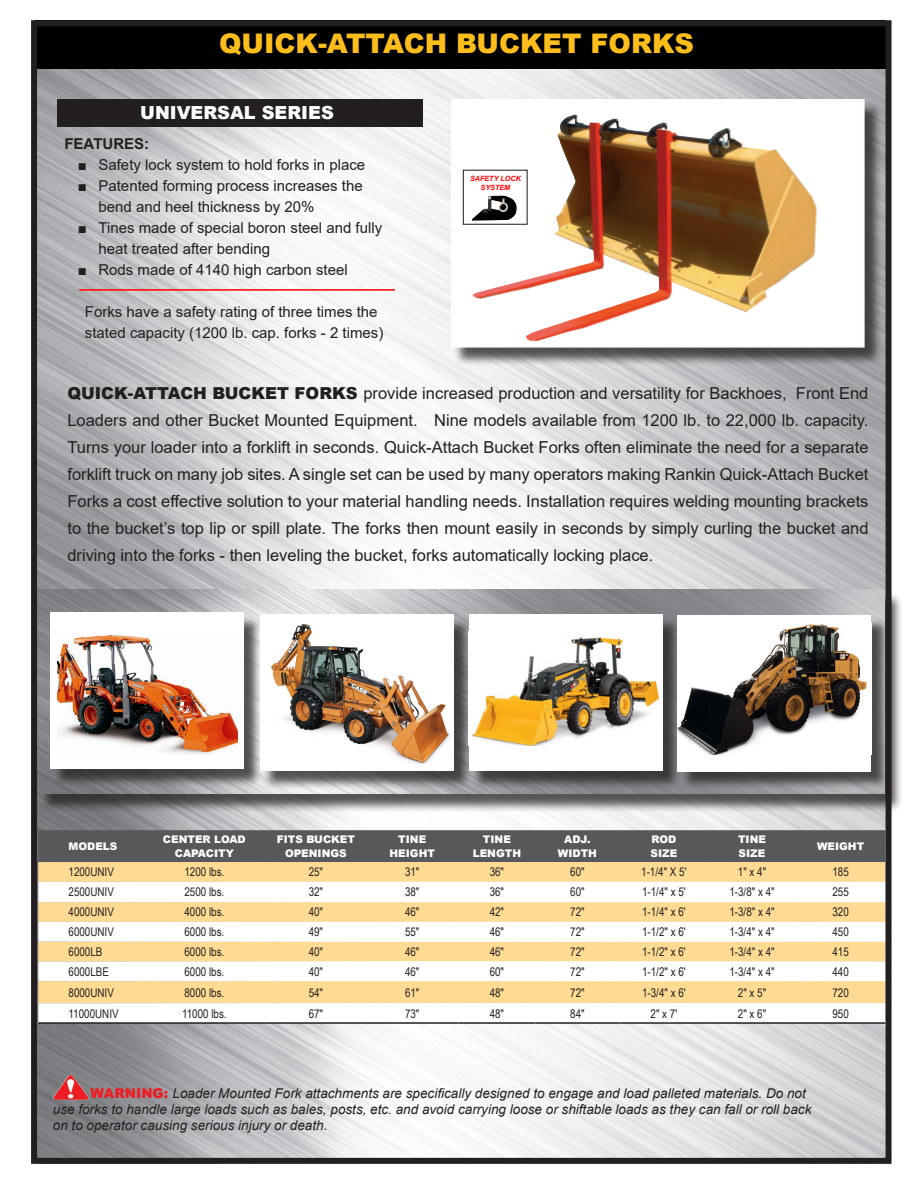
<style>
.page{position:relative;width:918px;height:1188px;background:#fff}
.page>*{position:absolute;margin:0;border:0;box-sizing:border-box;transform-origin:0 0}
.t1{font:900 27px "Arial";color:#fdbe1c}
.t2{font:900 18px "Arial";color:#fff}
.t3{font:16.5px/27px "Arial";color:#231f20;text-align:justify}
.t4{font:15px/21px "Arial";color:#231f20}
.t5{font:700 15px "Arial";color:#231f20}
.t6{font:italic 13.5px/16.2px "Arial";color:#231f20}
.t7{font:12px "Arial Narrow";color:#231f20}
.t8{font:900 10.5px "Arial";color:#fff}
.t9{font:italic 700 7.2px "Arial";color:#f00}
.s1{font-family:"Times New Roman"}
.s2{font-weight:900}
.s3{font-weight:900;font-style:normal;color:#ee1d23}
</style>
<div class="page">
<img style="left:38px;top:69px;width:847px;height:1088px">
<div style="left:39px;top:592px;width:864px;height:221px;background:#231f20;opacity:.75"></div>
<img style="left:38px;top:590px;width:846px;height:204px">
<div style="left:38px;top:830px;width:847px;height:32px;background:#57585a"></div>
<svg style="left:38px;top:862px;width:847px;height:60px;background:#fddb94"></svg>
<svg style="left:38px;top:882px;width:847px;height:20px"></svg>
<svg style="left:38px;top:922px;width:847px;height:100px"></svg>
<hr style="left:38px;top:1022px;width:23px;height:2px;background:#231f20">
<hr style="left:143px;top:1022px;width:123px;height:2px;background:#231f20">
<hr style="left:266px;top:1022px;width:100px;height:2px;background:#231f20">
<hr style="left:366px;top:1022px;width:92px;height:2px;background:#231f20">
<hr style="left:458px;top:1022px;width:77px;height:2px;background:#231f20">
<hr style="left:535px;top:1022px;width:85px;height:2px;background:#231f20">
<hr style="left:620px;top:1022px;width:88px;height:2px;background:#231f20">
<hr style="left:708px;top:1022px;width:88px;height:2px;background:#231f20">
<hr style="left:796px;top:1022px;width:89px;height:2px;background:#231f20">
<hr style="left:61px;top:1022px;width:82px;height:2px;background:#231f20">
<div style="left:34px;top:20px;width:852px;height:49px;background:#000002"></div>
<div style="left:31px;top:20px;width:861px;height:1144px;border:6px solid #231f20"></div>
<hr style="left:79px;top:289px;width:316px;height:2px;background:#f00">
<div style="left:58px;top:99px;width:365px;height:27px;background:#231f20"></div>
<div style="left:453px;top:101px;width:430px;height:265px;background:#231f20;opacity:.75"></div>
<svg style="left:451px;top:99px;width:414px;height:249px"></svg>
<img style="left:558px;top:115px;width:17px;height:96px">
<div style="left:53px;top:615px;width:210px;height:173px;background:#231f20;opacity:.75"></div>
<div style="left:50px;top:613px;width:194px;height:156px;background:#fff"></div>
<img style="left:58px;top:636px;width:179px;height:118px">
<div style="left:262px;top:617px;width:210px;height:173px;background:#231f20;opacity:.75"></div>
<div style="left:260px;top:615px;width:194px;height:156px;background:#fff"></div>
<div style="left:471px;top:617px;width:210px;height:173px;background:#231f20;opacity:.75"></div>
<div style="left:469px;top:615px;width:193px;height:156px;background:#fff"></div>
<div style="left:680px;top:617px;width:210px;height:173px;background:#231f20;opacity:.75"></div>
<div style="left:677px;top:615px;width:194px;height:156px;background:#fff"></div>
<img style="left:271px;top:624px;width:178px;height:140px">
<img style="left:471px;top:636px;width:187px;height:110px">
<img style="left:677px;top:624px;width:190px;height:131px">
<img style="left:472px;top:195px;width:45px;height:26px">
<div style="left:463px;top:170px;width:65px;height:55px;border:1px solid #231f20"></div>
<img style="left:53px;top:1075px;width:35px;height:25px">
<p class="t1" style="left:219px;top:24px;width:477px">QUICK-ATTACH BUCKET FORKS</p>
<p class="t2" style="left:140px;top:99px;width:195px">UNIVERSAL SERIES</p>
<p class="t5" style="left:64px;top:133px;width:86px">FEATURES:</p>
<p class="t4" style="left:78px;top:154px;width:289px"><span class="s1">■</span> Safety lock system to hold forks in place</p>
<p class="t4" style="left:98px;top:175px;width:266px;text-indent:-20px"><span class="s1">■</span> Patented forming process increases the bend and heel thickness by 20%</p>
<p class="t4" style="left:98px;top:217px;width:285px;text-indent:-20px"><span class="s1">■</span> Tines made of special boron steel and fully heat treated after bending</p>
<p class="t4" style="left:78px;top:259px;width:271px"><span class="s1">■</span> Rods made of 4140 high carbon steel</p>
<p class="t4" style="left:85px;top:301px;width:294px">Forks have a safety rating of three times the</p>
<p class="t4" style="left:85px;top:322px;width:300px">stated capacity (1200 lb. cap. forks - 2 times)</p>
<p class="t9" style="left:470px;top:174px;width:52px">SAFETY LOCK</p>
<p class="t9" style="left:481px;top:182px;width:31px">SYSTEM</p>
<p class="t3" style="left:67px;top:379px;width:803px"><span class="s2">QUICK-ATTACH BUCKET FORKS</span> provide increased production and versatility for Backhoes, Front End Loaders and other Bucket Mounted Equipment. Nine models available from 1200 lb. to 22,000 lb. capacity.<br>Turns your loader into a forklift in seconds. Quick-Attach Bucket Forks often eliminate the need for a separate forklift truck on many job sites. A single set can be used by many operators making Rankin Quick-Attach Bucket Forks a cost effective solution to your material handling needs. Installation requires welding mounting brackets to the bucket’s top lip or spill plate. The forks then mount easily in seconds by simply curling the bucket and driving into the forks - then leveling the bucket, forks automatically locking place.</p>
<p class="t8" style="left:69px;top:839px;width:50px">MODELS</p>
<p class="t8" style="left:163px;top:832px;width:84px">CENTER LOAD</p>
<p class="t8" style="left:175px;top:845px;width:61px">CAPACITY</p>
<p class="t8" style="left:277px;top:832px;width:80px">FITS BUCKET</p>
<p class="t8" style="left:285px;top:845px;width:63px">OPENINGS</p>
<p class="t8" style="left:398px;top:832px;width:29px">TINE</p>
<p class="t8" style="left:390px;top:845px;width:47px">HEIGHT</p>
<p class="t8" style="left:483px;top:832px;width:29px">TINE</p>
<p class="t8" style="left:473px;top:845px;width:50px">LENGTH</p>
<p class="t8" style="left:564px;top:832px;width:28px">ADJ.</p>
<p class="t8" style="left:558px;top:845px;width:41px">WIDTH</p>
<p class="t8" style="left:651px;top:832px;width:26px">ROD</p>
<p class="t8" style="left:650px;top:845px;width:28px">SIZE</p>
<p class="t8" style="left:738px;top:832px;width:29px">TINE</p>
<p class="t8" style="left:739px;top:845px;width:28px">SIZE</p>
<p class="t8" style="left:817px;top:839px;width:49px">WEIGHT</p>
<p class="t7" style="left:69px;top:863px;width:47px">1200UNIV</p>
<p class="t7" style="left:184px;top:863px;width:41px">1200 lbs.</p>
<p class="t7" style="left:309px;top:863px;width:16px">25"</p>
<p class="t7" style="left:405px;top:863px;width:16px">31"</p>
<p class="t7" style="left:490px;top:863px;width:16px">36"</p>
<p class="t7" style="left:570px;top:863px;width:16px">60"</p>
<p class="t7" style="left:641px;top:863px;width:47px">1-1/4" X 5'</p>
<p class="t7" style="left:738px;top:863px;width:30px">1" x 4"</p>
<p class="t7" style="left:832px;top:863px;width:18px">185</p>
<p class="t7" style="left:69px;top:883px;width:47px">2500UNIV</p>
<p class="t7" style="left:184px;top:883px;width:41px">2500 lbs.</p>
<p class="t7" style="left:309px;top:883px;width:16px">32"</p>
<p class="t7" style="left:405px;top:883px;width:16px">38"</p>
<p class="t7" style="left:490px;top:883px;width:16px">36"</p>
<p class="t7" style="left:570px;top:883px;width:16px">60"</p>
<p class="t7" style="left:642px;top:883px;width:45px">1-1/4" x 5'</p>
<p class="t7" style="left:729px;top:883px;width:47px">1-3/8" x 4"</p>
<p class="t7" style="left:832px;top:883px;width:18px">255</p>
<p class="t7" style="left:69px;top:903px;width:47px">4000UNIV</p>
<p class="t7" style="left:184px;top:903px;width:41px">4000 lbs.</p>
<p class="t7" style="left:309px;top:903px;width:16px">40"</p>
<p class="t7" style="left:405px;top:903px;width:16px">46"</p>
<p class="t7" style="left:490px;top:903px;width:16px">42"</p>
<p class="t7" style="left:570px;top:903px;width:16px">72"</p>
<p class="t7" style="left:642px;top:903px;width:45px">1-1/4" x 6'</p>
<p class="t7" style="left:729px;top:903px;width:47px">1-3/8" x 4"</p>
<p class="t7" style="left:832px;top:903px;width:18px">320</p>
<p class="t7" style="left:69px;top:923px;width:47px">6000UNIV</p>
<p class="t7" style="left:184px;top:923px;width:41px">6000 lbs.</p>
<p class="t7" style="left:309px;top:923px;width:16px">49"</p>
<p class="t7" style="left:405px;top:923px;width:16px">55"</p>
<p class="t7" style="left:490px;top:923px;width:16px">46"</p>
<p class="t7" style="left:570px;top:923px;width:16px">72"</p>
<p class="t7" style="left:642px;top:923px;width:45px">1-1/2" x 6'</p>
<p class="t7" style="left:729px;top:923px;width:47px">1-3/4" x 4"</p>
<p class="t7" style="left:832px;top:923px;width:18px">450</p>
<p class="t7" style="left:69px;top:943px;width:35px">6000LB</p>
<p class="t7" style="left:184px;top:943px;width:41px">6000 lbs.</p>
<p class="t7" style="left:309px;top:943px;width:16px">40"</p>
<p class="t7" style="left:405px;top:943px;width:16px">46"</p>
<p class="t7" style="left:490px;top:943px;width:16px">46"</p>
<p class="t7" style="left:570px;top:943px;width:16px">72"</p>
<p class="t7" style="left:642px;top:943px;width:45px">1-1/2" x 6'</p>
<p class="t7" style="left:729px;top:943px;width:47px">1-3/4" x 4"</p>
<p class="t7" style="left:832px;top:943px;width:18px">415</p>
<p class="t7" style="left:69px;top:963px;width:42px">6000LBE</p>
<p class="t7" style="left:184px;top:963px;width:41px">6000 lbs.</p>
<p class="t7" style="left:309px;top:963px;width:16px">40"</p>
<p class="t7" style="left:405px;top:963px;width:16px">46"</p>
<p class="t7" style="left:490px;top:963px;width:16px">60"</p>
<p class="t7" style="left:570px;top:963px;width:16px">72"</p>
<p class="t7" style="left:642px;top:963px;width:45px">1-1/2" x 6'</p>
<p class="t7" style="left:729px;top:963px;width:47px">1-3/4" x 4"</p>
<p class="t7" style="left:832px;top:963px;width:18px">440</p>
<p class="t7" style="left:69px;top:984px;width:47px">8000UNIV</p>
<p class="t7" style="left:184px;top:984px;width:41px">8000 lbs.</p>
<p class="t7" style="left:309px;top:984px;width:16px">54"</p>
<p class="t7" style="left:405px;top:984px;width:16px">61"</p>
<p class="t7" style="left:490px;top:984px;width:16px">48"</p>
<p class="t7" style="left:570px;top:984px;width:16px">72"</p>
<p class="t7" style="left:642px;top:984px;width:45px">1-3/4" x 6'</p>
<p class="t7" style="left:738px;top:984px;width:30px">2" x 5"</p>
<p class="t7" style="left:832px;top:984px;width:18px">720</p>
<p class="t7" style="left:69px;top:1004px;width:52px">11000UNIV</p>
<p class="t7" style="left:182px;top:1004px;width:46px">11000 lbs.</p>
<p class="t7" style="left:309px;top:1004px;width:16px">67"</p>
<p class="t7" style="left:405px;top:1004px;width:16px">73"</p>
<p class="t7" style="left:490px;top:1004px;width:16px">48"</p>
<p class="t7" style="left:570px;top:1004px;width:16px">84"</p>
<p class="t7" style="left:651px;top:1004px;width:28px">2" x 7'</p>
<p class="t7" style="left:738px;top:1004px;width:30px">2" x 6"</p>
<p class="t7" style="left:832px;top:1004px;width:18px">950</p>
<p class="t6" style="left:53px;top:1085px;width:760px;text-indent:38px"><span class="s3">WARNING:</span> Loader Mounted Fork attachments are specifically designed to engage and load palleted materials. Do not use forks to handle large loads such as bales, posts, etc. and avoid carrying loose or shiftable loads as they can fall or roll back on to operator causing serious injury or death.</p>
</div>
